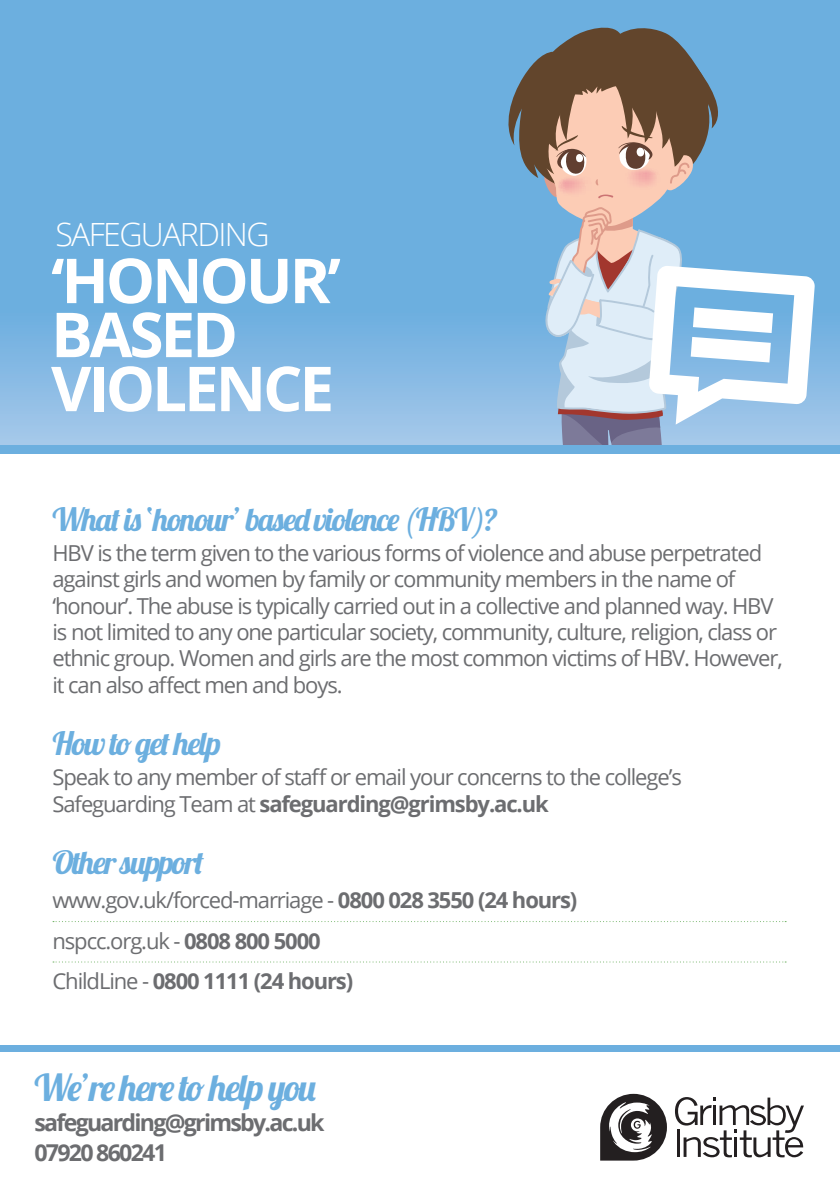
<style>
.page{position:relative;width:840px;height:1191px;background:#fff}
.page>*{position:absolute;margin:0;border:0;box-sizing:border-box;transform-origin:0 0}
.t1{font:700 62px/54px "Open Sans";letter-spacing:-.05em;color:#fff}
.t2{font:37px "Lobster 1.4";letter-spacing:-.05em;color:#6cafdf}
.t3{font:32px "Lobster 1.4";letter-spacing:-.05em;color:#6cafdf}
.t4{font:300 32px "Open Sans";letter-spacing:-.05em;color:#fff}
.t5{font:700 23.2px/30.2px "Open Sans";letter-spacing:-.075em;color:#6c6d70}
.t6{font:22px/26.4px "Open Sans";letter-spacing:-.05em;color:#6c6d70}
.s1{font-weight:700}
</style>
<div class="page">
<div style="left:0;top:0;width:839px;height:446px;background:#6cafdf"></div>
<svg style="left:600px;top:1093px;width:66px;height:67px"></svg>
<svg style="left:675px;top:1097px;width:128px;height:60px"></svg>
<div style="left:0;top:1045px;width:839px;height:6px;background:#6cafdf"></div>
<svg style="left:0;top:283px;width:839px;height:162px"></svg>
<svg style="left:502px;top:27px;width:312px;height:418px"></svg>
<div style="left:0;top:446px;width:839px;height:8px;background:#6cafdf"></div>
<svg style="left:53px;top:921px;width:732px;height:1px"></svg>
<svg style="left:53px;top:961px;width:732px;height:1px"></svg>
<h3 class="t4" style="left:55px;top:213px;width:215px">SAFEGUARDING</h3>
<h1 class="t1" style="left:51px;top:252px;width:291px">‘HONOUR’<br>BASED<br>VIOLENCE</h1>
<h3 class="t3" style="left:52px;top:499px;width:447px">What is ‘honour’ based violence (HBV)?</h3>
<p class="t6" style="left:52px;top:539px;width:731px">HBV is the term given to the various forms of violence and abuse perpetrated against girls and women by family or community members in the name of ‘honour’. The abuse is typically carried out in a collective and planned way. HBV is not limited to any one particular society, community, culture, religion, class or ethnic group. Women and girls are the most common victims of HBV. However, it can also affect men and boys.</p>
<h3 class="t3" style="left:52px;top:723px;width:170px">How to get help</h3>
<p class="t6" style="left:52px;top:763px;width:630px">Speak to any member of staff or email your concerns to the college’s<br>Safeguarding Team at <span class="s1">safeguarding@grimsby.ac.uk</span></p>
<h3 class="t3" style="left:52px;top:842px;width:153px">Other support</h3>
<p class="t6" style="left:52px;top:879px;width:526px;line-height:40.4px">www.gov.uk/forced-marriage - <span class="s1">0800 028 3550 (24 hours) </span>nspcc.org.uk - <span class="s1">0808 800 5000<br></span>ChildLine - <span class="s1">0800 1111 (24 hours)</span></p>
<h2 class="t2" style="left:34px;top:1063px;width:283px">We’re here to help you</h2>
<p class="t5" style="left:34px;top:1106px;width:291px">safeguarding@grimsby.ac.uk<br>07920 860241</p>
</div>
